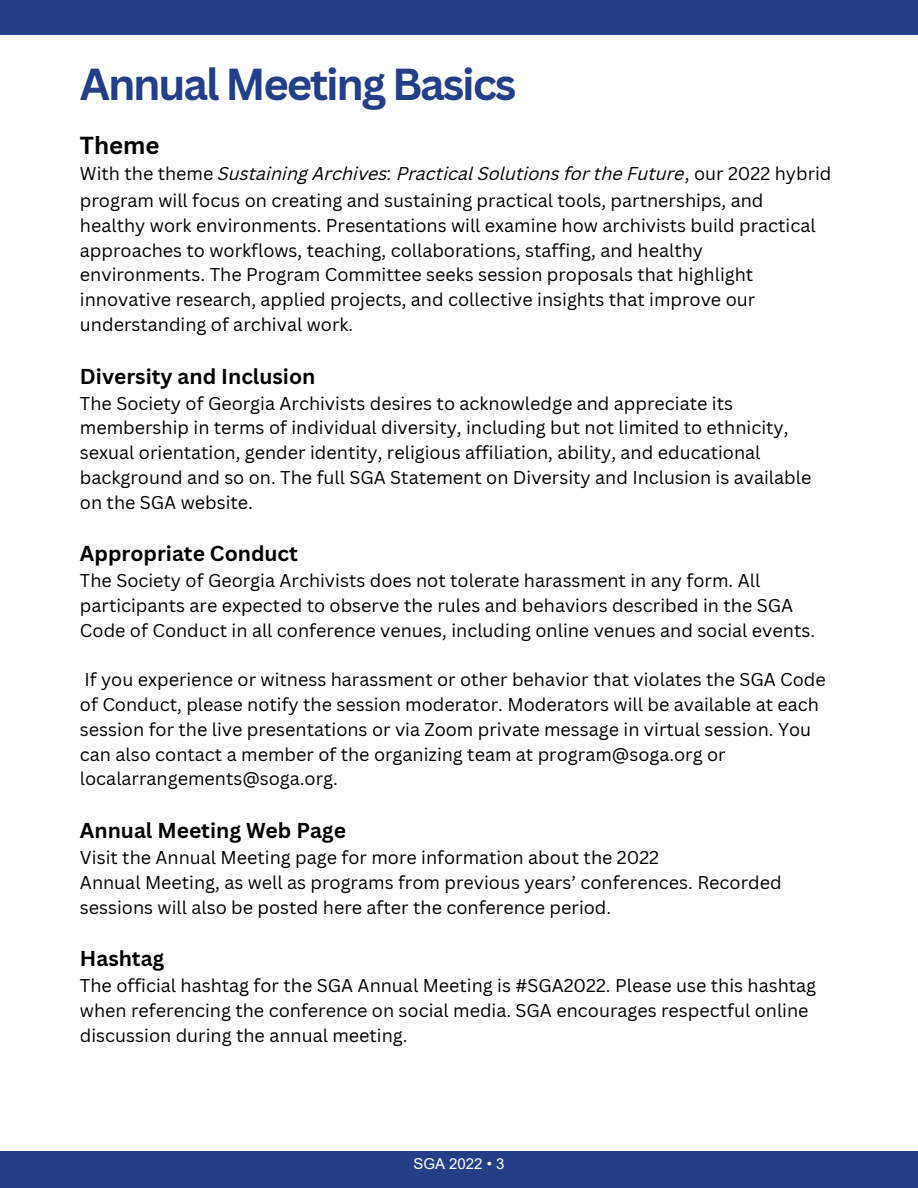
<style>
.page{position:relative;width:918px;height:1188px;background:#fff}
.page>*{position:absolute;margin:0;border:0;box-sizing:border-box;transform-origin:0 0}
.t1{font:700 43.65px "Canva Sans";letter-spacing:-.05em;color:#233f87}
.t2{font:700 24px "Canva Sans";color:#000}
.t3{font:700 21px "Canva Sans";color:#000}
.t4{font:18px/24.8px "Canva Sans";color:#000}
.t5{font:15px "Arial";color:#fff}
.s1{font-style:italic}
</style>
<div class="page">
<div style="left:0;top:1151px;width:918px;height:37px;background:#233f87"></div>
<div style="left:0;top:0;width:918px;height:35px;background:#233f87"></div>
<h1 class="t1" style="left:80px;top:53px;width:438px">Annual Meeting Basics</h1>
<h2 class="t2" style="left:80px;top:128px;width:81px">Theme</h2>
<p class="t4" style="left:80px;top:160px;width:753px;line-height:27px">With the theme <span class="s1">Sustaining Archives: Practical Solutions for the Future</span>, our 2022 hybrid program will focus on creating and sustaining practical tools, partnerships, and</p>
<p class="t4" style="left:80px;top:212px;width:737px">healthy work environments. Presentations will examine how archivists build practical approaches to workflows, teaching, collaborations, staffing, and healthy environments. The Program Committee seeks session proposals that highlight innovative research, applied projects, and collective insights that improve our understanding of archival work.</p>
<p class="t3" style="left:80px;top:361px;width:237px">Diversity and Inclusion</p>
<p class="t4" style="left:80px;top:390px;width:733px">The Society of Georgia Archivists desires to acknowledge and appreciate its membership in terms of individual diversity, including but not limited to ethnicity, sexual orientation, gender identity, religious affiliation, ability, and educational background and so on. The full SGA Statement on Diversity and Inclusion is available on the SGA website.</p>
<p class="t3" style="left:80px;top:539px;width:220px">Appropriate Conduct</p>
<p class="t4" style="left:80px;top:568px;width:737px">The Society of Georgia Archivists does not tolerate harassment in any form. All participants are expected to observe the rules and behaviors described in the SGA<br>Code of Conduct in all conference venues, including online venues and social events.</p>
<p class="t4" style="left:80px;top:667px;width:747px">If you experience or witness harassment or other behavior that violates the SGA Code of Conduct, please notify the session moderator. Moderators will be available at each session for the live presentations or via Zoom private message in virtual session. You can also contact a member of the organizing team at program@soga.org or localarrangements@soga.org.</p>
<p class="t3" style="left:80px;top:816px;width:268px">Annual Meeting Web Page</p>
<p class="t4" style="left:80px;top:845px;width:703px">Visit the Annual Meeting page for more information about the 2022<br>Annual Meeting, as well as programs from previous years’ conferences. Recorded sessions will also be posted here after the conference period.</p>
<p class="t3" style="left:80px;top:944px;width:86px">Hashtag</p>
<p class="t4" style="left:80px;top:973px;width:738px">The official hashtag for the SGA Annual Meeting is #SGA2022. Please use this hashtag when referencing the conference on social media. SGA encourages respectful online discussion during the annual meeting.</p>
<p class="t5" style="left:413px;top:1153px;width:93px">SGA 2022 • 3</p>
</div>
